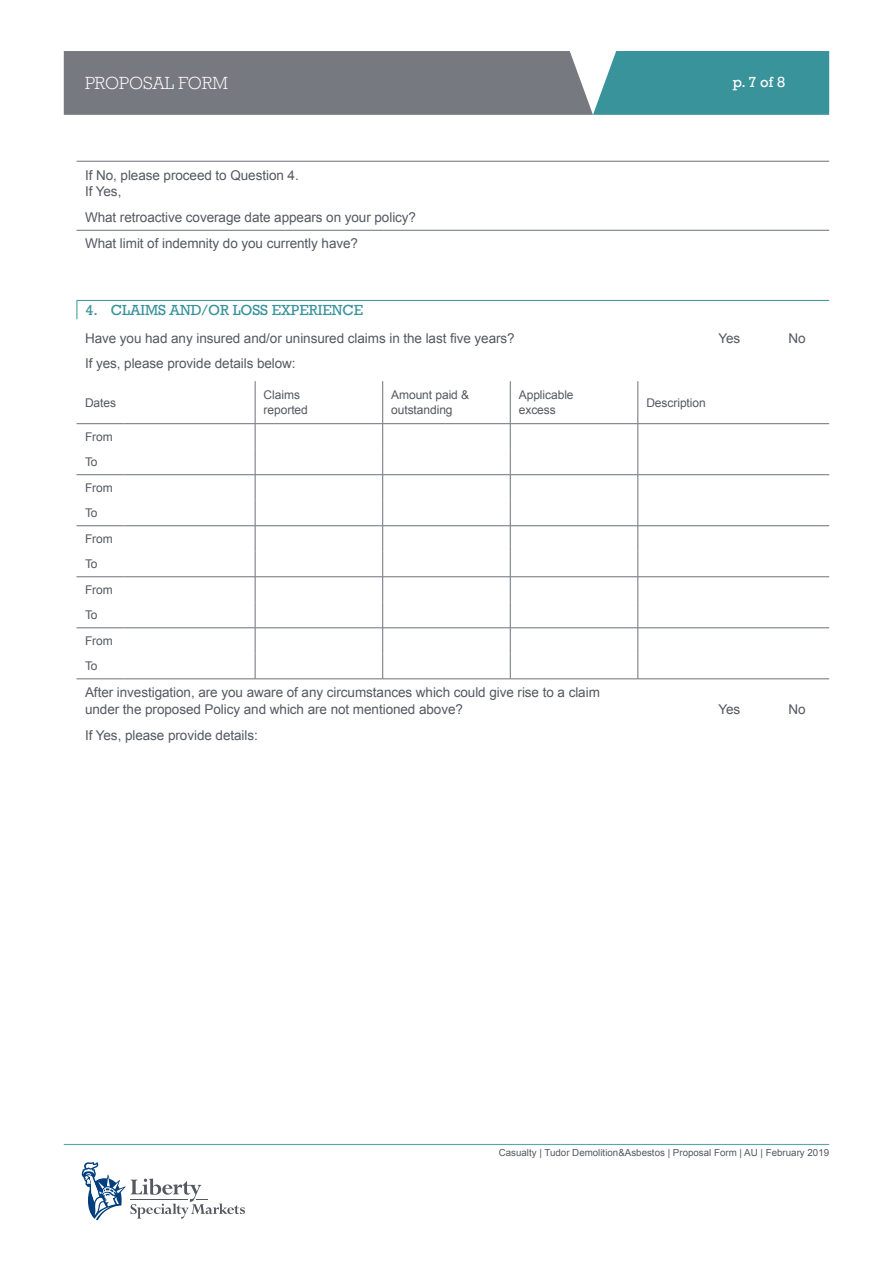
<style>
.page{position:relative;width:893px;height:1263px;background:#fff}
.page>*{position:absolute;margin:0;border:0;box-sizing:border-box;transform-origin:0 0}
.t1{font:300 18px "Rockwell Std";color:#fff}
.LSM_Teal_Questions{font:15px "Rockwell";letter-spacing:-.005em;color:#38939b}
.t2{font:15px "Rockwell";color:#fff}
.LSM_Questions{font:13.5px "Arial";letter-spacing:-.005em;color:#545861}
.LSM_Questions-2{font:12px "Arial";letter-spacing:-.005em;color:#545861}
.t3{font:9.75px "Arial";color:#545861}
</style>
<div class="page">
<svg style="left:64px;top:51px;width:765px;height:64px;background:#68858c"></svg>
<hr style="left:64px;top:1144px;width:765px;height:1px;background:#5fa4ac">
<svg style="left:82px;top:1162px;width:163px;height:58px"></svg>
<hr style="left:77px;top:230px;width:752px;height:1px;background:#6e717a">
<hr style="left:77px;top:300px;width:752px;height:1px;background:#38939b">
<svg style="left:77px;top:301px;width:1px;height:18px"></svg>
<hr style="left:255px;top:381px;width:1px;height:42px;background:#6e717a">
<hr style="left:382px;top:381px;width:1px;height:42px;background:#6e717a">
<hr style="left:510px;top:381px;width:1px;height:42px;background:#6e717a">
<hr style="left:638px;top:381px;width:1px;height:42px;background:#6e717a">
<hr style="left:77px;top:423px;width:46px;height:1px;background:#6e717a">
<hr style="left:123px;top:423px;width:132px;height:1px;background:#6e717a">
<hr style="left:255px;top:423px;width:128px;height:1px;background:#6e717a">
<hr style="left:383px;top:423px;width:127px;height:1px;background:#6e717a">
<hr style="left:510px;top:423px;width:128px;height:1px;background:#6e717a">
<hr style="left:638px;top:423px;width:191px;height:1px;background:#6e717a">
<hr style="left:77px;top:474px;width:46px;height:1px;background:#6e717a">
<hr style="left:123px;top:474px;width:132px;height:1px;background:#6e717a">
<hr style="left:255px;top:474px;width:128px;height:1px;background:#6e717a">
<hr style="left:383px;top:474px;width:127px;height:1px;background:#6e717a">
<hr style="left:510px;top:474px;width:128px;height:1px;background:#6e717a">
<hr style="left:638px;top:474px;width:191px;height:1px;background:#6e717a">
<hr style="left:77px;top:525px;width:46px;height:1px;background:#6e717a">
<hr style="left:123px;top:525px;width:132px;height:1px;background:#6e717a">
<hr style="left:255px;top:525px;width:128px;height:1px;background:#6e717a">
<hr style="left:383px;top:525px;width:127px;height:1px;background:#6e717a">
<hr style="left:510px;top:525px;width:128px;height:1px;background:#6e717a">
<hr style="left:638px;top:525px;width:191px;height:1px;background:#6e717a">
<hr style="left:77px;top:576px;width:46px;height:1px;background:#6e717a">
<hr style="left:123px;top:576px;width:132px;height:1px;background:#6e717a">
<hr style="left:255px;top:576px;width:128px;height:1px;background:#6e717a">
<hr style="left:383px;top:576px;width:127px;height:1px;background:#6e717a">
<hr style="left:510px;top:576px;width:128px;height:1px;background:#6e717a">
<hr style="left:638px;top:576px;width:191px;height:1px;background:#6e717a">
<hr style="left:77px;top:627px;width:46px;height:1px;background:#6e717a">
<hr style="left:123px;top:627px;width:132px;height:1px;background:#6e717a">
<hr style="left:255px;top:627px;width:128px;height:1px;background:#6e717a">
<hr style="left:383px;top:627px;width:127px;height:1px;background:#6e717a">
<hr style="left:510px;top:627px;width:128px;height:1px;background:#6e717a">
<hr style="left:638px;top:627px;width:191px;height:1px;background:#6e717a">
<svg style="left:255px;top:424px;width:1px;height:255px"></svg>
<svg style="left:382px;top:424px;width:1px;height:255px"></svg>
<svg style="left:510px;top:424px;width:1px;height:255px"></svg>
<svg style="left:638px;top:424px;width:1px;height:255px"></svg>
<hr style="left:77px;top:679px;width:46px;height:1px;background:#6e717a">
<hr style="left:255px;top:679px;width:128px;height:1px;background:#6e717a">
<hr style="left:383px;top:679px;width:127px;height:1px;background:#6e717a">
<hr style="left:510px;top:679px;width:128px;height:1px;background:#6e717a">
<hr style="left:638px;top:679px;width:191px;height:1px;background:#6e717a">
<hr style="left:123px;top:679px;width:132px;height:1px;background:#6e717a">
<hr style="left:77px;top:161px;width:752px;height:1px;background:#6e717a">
<h1 class="t1" style="left:85px;top:73px;width:144px">PROPOSAL FORM</h1>
<p class="LSM_Questions" style="left:85px;top:166px;width:215px">If No, please proceed to Question 4.</p>
<p class="LSM_Questions" style="left:85px;top:183px;width:38px">If Yes,</p>
<p class="LSM_Questions" style="left:85px;top:209px;width:333px">What retroactive coverage date appears on your policy?</p>
<p class="LSM_Questions" style="left:85px;top:234px;width:275px">What limit of indemnity do you currently have?</p>
<p class="t2" style="left:733px;top:73px;width:54px">p. 7 of 8</p>
<p class="LSM_Teal_Questions" style="left:85px;top:301px;width:279px">4. CLAIMS AND/OR LOSS EXPERIENCE</p>
<p class="LSM_Questions" style="left:85px;top:330px;width:431px">Have you had any insured and/or uninsured claims in the last five years?</p>
<p class="LSM_Questions" style="left:718px;top:330px;width:23px">Yes</p>
<p class="LSM_Questions" style="left:788px;top:330px;width:19px">No</p>
<p class="LSM_Questions" style="left:85px;top:355px;width:212px">If yes, please provide details below:</p>
<p class="LSM_Questions-2" style="left:85px;top:395px;width:33px">Dates</p>
<p class="LSM_Questions-2" style="left:264px;top:387px;width:38px">Claims</p>
<p class="LSM_Questions-2" style="left:264px;top:402px;width:46px">reported</p>
<p class="LSM_Questions-2" style="left:391px;top:387px;width:79px">Amount paid &amp;</p>
<p class="LSM_Questions-2" style="left:391px;top:402px;width:63px">outstanding</p>
<p class="LSM_Questions-2" style="left:519px;top:387px;width:56px">Applicable</p>
<p class="LSM_Questions-2" style="left:519px;top:402px;width:39px">excess</p>
<p class="LSM_Questions-2" style="left:646px;top:395px;width:61px">Description</p>
<p class="LSM_Questions-2" style="left:85px;top:429px;width:29px">From</p>
<p class="LSM_Questions-2" style="left:85px;top:454px;width:14px">To</p>
<p class="LSM_Questions-2" style="left:85px;top:480px;width:29px">From</p>
<p class="LSM_Questions-2" style="left:85px;top:505px;width:14px">To</p>
<p class="LSM_Questions-2" style="left:85px;top:531px;width:29px">From</p>
<p class="LSM_Questions-2" style="left:85px;top:556px;width:14px">To</p>
<p class="LSM_Questions-2" style="left:85px;top:582px;width:29px">From</p>
<p class="LSM_Questions-2" style="left:85px;top:607px;width:14px">To</p>
<p class="LSM_Questions-2" style="left:85px;top:633px;width:29px">From</p>
<p class="LSM_Questions-2" style="left:85px;top:658px;width:14px">To</p>
<p class="LSM_Questions" style="left:85px;top:684px;width:516px">After investigation, are you aware of any circumstances which could give rise to a claim</p>
<p class="LSM_Questions" style="left:85px;top:700px;width:379px">under the proposed Policy and which are not mentioned above?</p>
<p class="LSM_Questions" style="left:718px;top:700px;width:23px">Yes</p>
<p class="LSM_Questions" style="left:788px;top:700px;width:19px">No</p>
<p class="LSM_Questions" style="left:85px;top:726px;width:174px">If Yes, please provide details:</p>
<p class="t3" style="left:499px;top:1146px;width:332px">Casualty | Tudor Demolition&amp;Asbestos | Proposal Form | AU | February 2019</p>
</div>
